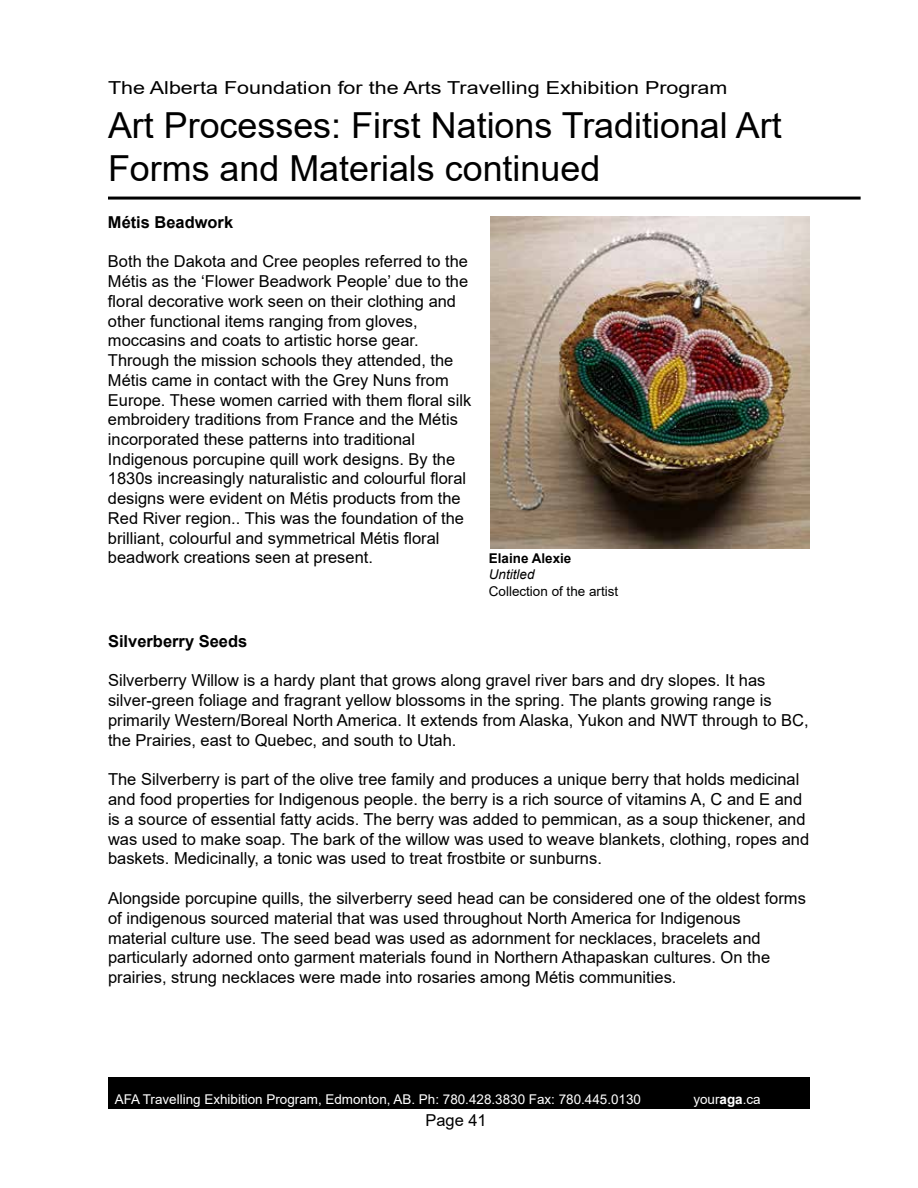
<style>
.page{position:relative;width:918px;height:1188px;background:#fff}
.page>*{position:absolute;margin:0;border:0;box-sizing:border-box;transform-origin:0 0}
.t1{font:35.85px/43px "Arial";color:#000}
.t2{font:18px "Arial";color:#000;scale:1.2 1}
.t3{font:16.5px/19.8px "Arial";color:#000}
.t4{font:700 16.5px "Arial";color:#000}
.t5{font:13.5px "Arial";color:#fff}
.t6{font:13.5px "Arial";color:#000}
.t7{font:700 13.5px "Arial";color:#000}
.t8{font:italic 13.5px "Arial";color:#000}
.s1{font-family:"Fresco Sans Pro"}
.s2{font-weight:700}
</style>
<div class="page">
<hr style="left:108px;top:197px;width:753px;height:3px;background:#000">
<div style="left:108px;top:1078px;width:702px;height:31px;background:#000"></div>
<img style="left:491px;top:216px;width:319px;height:332px">
<p class="t2" style="left:108px;top:75px;width:518px">The Alberta Foundation for the Arts Travelling Exhibition Program</p>
<h1 class="t1" style="left:108px;top:104px;width:675px">Art Processes: First Nations Traditional Art<br>Forms and Materials continued</h1>
<p class="t4" style="left:108px;top:211px;width:127px">Métis Beadwork</p>
<p class="t3" style="left:108px;top:252px;width:365px">Both the Dakota and Cree peoples referred to the Métis as the ‘Flower Beadwork People’ due to the floral decorative work seen on their clothing and other functional items ranging from gloves, moccasins and coats to artistic horse gear.<br>Through the mission schools they attended, the Métis came in contact with the Grey Nuns from Europe. These women carried with them floral silk embroidery traditions from France and the Métis incorporated these patterns into traditional Indigenous porcupine quill work designs. By the 1830s increasingly naturalistic and colourful floral designs were evident on M<span class="s1">é</span>tis products from the Red River region.. This was the foundation of the brilliant, colourful and symmetrical Métis floral beadwork creations seen at present.</p>
<p class="t7" style="left:489px;top:549px;width:84px">Elaine Alexie</p>
<p class="t8" style="left:489px;top:566px;width:47px">Untitled</p>
<p class="t6" style="left:489px;top:582px;width:131px">Collection of the artist</p>
<p class="t4" style="left:108px;top:629px;width:141px">Silverberry Seeds</p>
<p class="t3" style="left:108px;top:670px;width:702px">Silverberry Willow is a hardy plant that grows along gravel river bars and dry slopes. It has silver-green foliage and fragrant yellow blossoms in the spring. The plants growing range is primarily Western/Boreal North America. It extends from Alaska, Yukon and NWT through to BC, the Prairies, east to Quebec, and south to Utah.</p>
<p class="t3" style="left:108px;top:769px;width:703px">The Silverberry is part of the olive tree family and produces a unique berry that holds medicinal and food properties for Indigenous people. the berry is a rich source of vitamins A, C and E and is a source of essential fatty acids. The berry was added to pemmican, as a soup thickener, and was used to make soap. The bark of the willow was used to weave blankets, clothing, ropes and baskets. Medicinally, a tonic was used to treat frostbite or sunburns.</p>
<p class="t3" style="left:108px;top:888px;width:699px">Alongside porcupine quills, the silverberry seed head can be considered one of the oldest forms of indigenous sourced material that was used throughout North America for Indigenous<br>material culture use. The seed bead was used as adornment for necklaces, bracelets and particularly adorned onto garment materials found in Northern Athapaskan cultures. On the prairies, strung necklaces were made into rosaries among Métis communities.</p>
<p class="t5" style="left:115px;top:1090px;width:528px">AFA Travelling Exhibition Program, Edmonton, AB. Ph: 780.428.3830 Fax: 780.445.0130</p>
<p class="t5" style="left:693px;top:1090px;width:69px">your<span class="s2">aga</span>.ca</p>
<p class="t3" style="left:426px;top:1110px;width:63px">Page 41</p>
</div>
